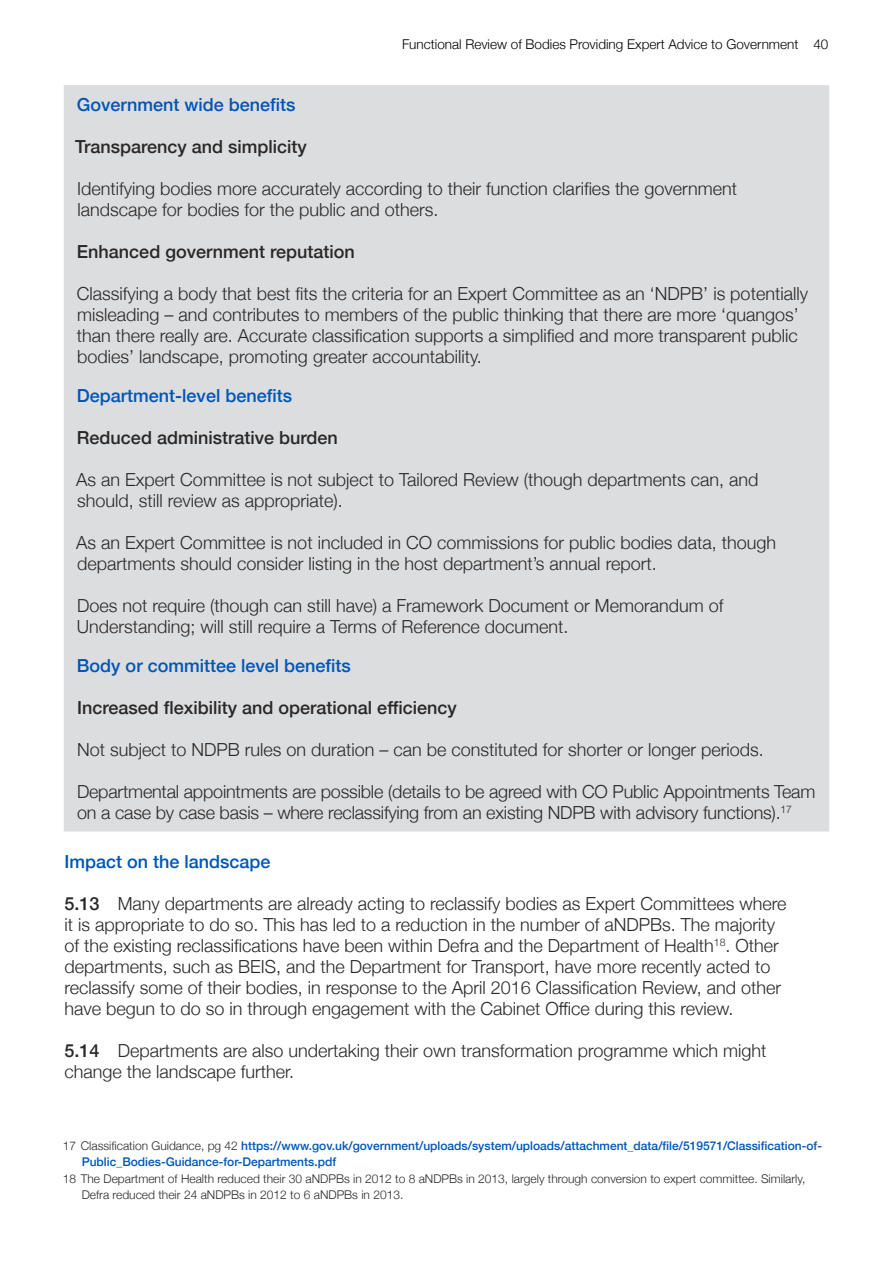
<style>
.page{position:relative;width:893px;height:1263px;background:#fff}
.page>*{position:absolute;margin:0;border:0;box-sizing:border-box;transform-origin:0 0}
.Body_numbered{font:300 18px/21px "Helvetica Neue";color:#292829}
.D_heading{font:500 18px "Helvetica Neue";color:#292829}
.C_heading{font:500 18px "Helvetica Neue";color:#0055b8}
.t1{font:300 13.5px "Helvetica Neue";color:#000}
.Footnote{font:500 12px/16.5px "Helvetica Neue";color:#0055b8}
.Footnote-2{font:300 12px/16.5px "Helvetica Neue";color:#292829}
.s1{font-weight:500}
.s2{font-weight:300;color:#292829}
</style>
<div class="page">
<div style="left:64px;top:85px;width:765px;height:746px;background:#dcddde"></div>
<p class="t1" style="left:402px;top:33px;width:428px">Functional Review of Bodies Providing Expert Advice to Government 40</p>
<p class="C_heading" style="left:77px;top:90px;width:220px">Government wide benefits</p>
<p class="D_heading" style="left:75px;top:132px;width:233px">Transparency and simplicity</p>
<p class="Body_numbered" style="left:77px;top:177px;width:661px">Identifying bodies more accurately according to their function clarifies the government landscape for bodies for the public and others.</p>
<p class="D_heading" style="left:77px;top:237px;width:279px">Enhanced government reputation</p>
<p class="Body_numbered" style="left:77px;top:282px;width:733px">Classifying a body that best fits the criteria for an Expert Committee as an ‘NDPB’ is potentially misleading – and contributes to members of the public thinking that there are more ‘quangos’ than there really are. Accurate classification supports a simplified and more transparent public bodies’ landscape, promoting greater accountability.</p>
<p class="C_heading" style="left:77px;top:381px;width:217px">Department-level benefits</p>
<p class="D_heading" style="left:77px;top:423px;width:262px">Reduced administrative burden</p>
<p class="Body_numbered" style="left:76px;top:468px;width:684px">As an Expert Committee is not subject to Tailored Review (though departments can, and should, still review as appropriate).</p>
<p class="Body_numbered" style="left:76px;top:531px;width:701px">As an Expert Committee is not included in CO commissions for public bodies data, though departments should consider listing in the host department’s annual report.</p>
<p class="Body_numbered" style="left:77px;top:594px;width:648px">Does not require (though can still have) a Framework Document or Memorandum of<br>Understanding; will still require a Terms of Reference document.</p>
<p class="C_heading" style="left:77px;top:651px;width:275px">Body or committee level benefits</p>
<p class="D_heading" style="left:77px;top:693px;width:381px">Increased flexibility and operational efficiency</p>
<p class="Body_numbered" style="left:77px;top:737px;width:688px">Not subject to NDPB rules on duration – can be constituted for shorter or longer periods.</p>
<p class="Body_numbered" style="left:77px;top:779px;width:740px">Departmental appointments are possible (details to be agreed with CO Public Appointments Team on a case by case basis – where reclassifying from an existing NDPB with advisory functions).<sup>17</sup></p>
<p class="C_heading" style="left:64px;top:847px;width:208px">Impact on the landscape</p>
<p class="Body_numbered" style="left:64px;top:891px;width:724px"><span class="s1">5.13</span> Many departments are already acting to reclassify bodies as Expert Committees where it is appropriate to do so. This has led to a reduction in the number of aNDPBs. The majority of the existing reclassifications have been within Defra and the Department of Health<sup>18</sup>. Other departments, such as BEIS, and the Department for Transport, have more recently acted to reclassify some of their bodies, in response to the April 2016 Classification Review, and other have begun to do so in through engagement with the Cabinet Office during this review.</p>
<p class="Body_numbered" style="left:64px;top:1038px;width:704px"><span class="s1">5.14</span> Departments are also undertaking their own transformation programme which might change the landscape further.</p>
<p class="Footnote" style="left:82px;top:1136px;width:742px;text-indent:-19px"><span class="s2">17 Classification Guidance, pg 42</span> https://www.gov.uk/government/uploads/system/uploads/attachment_data/file/519571/Classification-of-<br>Public_Bodies-Guidance-for-Departments.pdf</p>
<p class="Footnote-2" style="left:82px;top:1169px;width:725px;text-indent:-19px">18 The Department of Health reduced their 30 aNDPBs in 2012 to 8 aNDPBs in 2013, largely through conversion to expert committee. Similarly,<br>Defra reduced their 24 aNDPBs in 2012 to 6 aNDPBs in 2013.</p>
</div>
